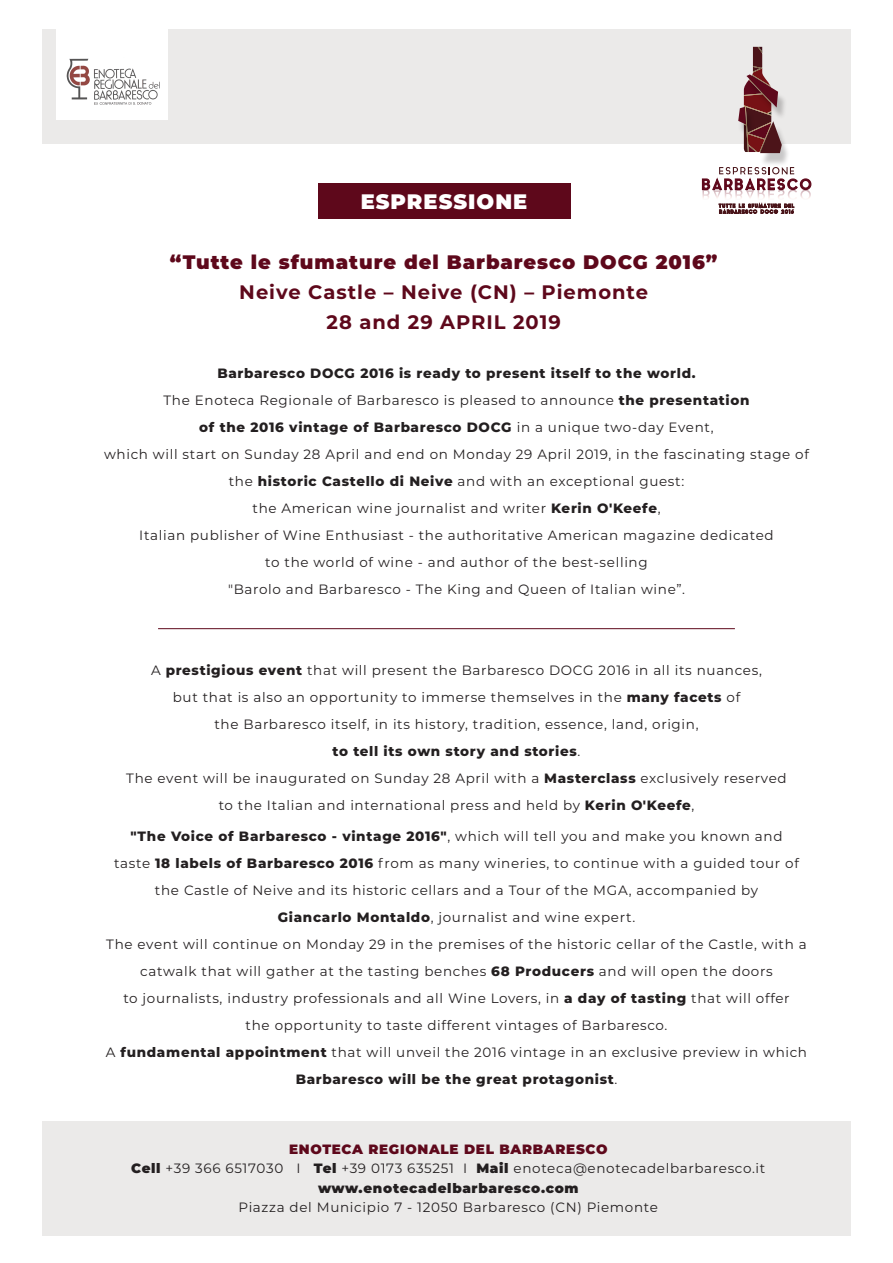
<style>
.page{position:relative;width:893px;height:1263px;background:#fff}
.page>*{position:absolute;margin:0;border:0;box-sizing:border-box;transform-origin:0 0}
.t1{font:900 20.85px "Montserrat";letter-spacing:.05em;color:#fff}
.t2{font:700 19.5px/30px "Montserrat";letter-spacing:.05em;color:#5e081b;text-align:center}
.t3{font:900 19.5px "Montserrat";letter-spacing:.05em;color:#5e081b}
.t4{font:13.5px/27px "Montserrat";letter-spacing:.05em;color:#231f20;text-align:center}
.s1{font-weight:800}
.s2{font-weight:900;color:#5e081b}
.s3{font-weight:900}
</style>
<div class="page">
<div style="left:42px;top:1121px;width:809px;height:115px;background:#ebeae9"></div>
<div style="left:42px;top:29px;width:809px;height:115px;background:#ebeae9"></div>
<div style="left:318px;top:183px;width:252px;height:36px;background:#5e081b"></div>
<img style="left:760px;top:137px;width:28px;height:27px">
<img style="left:782px;top:98px;width:3px;height:17px">
<svg style="left:738px;top:47px;width:44px;height:106px"></svg>
<svg style="left:701px;top:167px;width:111px;height:47px"></svg>
<div style="left:57px;top:16px;width:111px;height:104px;background:#fff"></div>
<img style="left:66px;top:58px;width:94px;height:47px">
<hr style="left:158px;top:628px;width:577px;height:1px;background:#5e081b">
<h1 class="t1" style="left:361px;top:186px;width:168px">ESPRESSIONE</h1>
<h2 class="t3" style="left:170px;top:248px;width:549px">“Tutte le sfumature del Barbaresco DOCG 2016”</h2>
<h2 class="t2" style="left:239px;top:276px;width:410px">Neive Castle – Neive (CN) – Piemonte<br>28 and 29 APRIL 2019</h2>
<p class="t4" style="left:104px;top:359px;width:706px"><span class="s1">Barbaresco DOCG 2016 is ready to present itself to the world.<br></span>The Enoteca Regionale of Barbaresco is pleased to announce <span class="s1">the presentation<br>of the 2016 vintage of Barbaresco DOCG</span> in a unique two-day Event,<br>which will start on Sunday 28 April and end on Monday 29 April 2019, in the fascinating stage of the <span class="s1">historic Castello di Neive</span> and with an exceptional guest:<br>the American wine journalist and writer <span class="s1">Kerin O'Keefe</span>,<br>Italian publisher of Wine Enthusiast - the authoritative American magazine dedicated<br>to the world of wine - and author of the best-selling<br>"Barolo and Barbaresco - The King and Queen of Italian wine”.</p>
<p class="t4" style="left:126px;top:656px;width:662px">A <span class="s1">prestigious event</span> that will present the Barbaresco DOCG 2016 in all its nuances,<br>but that is also an opportunity to immerse themselves in the <span class="s1">many facets</span> of<br>the Barbaresco itself, in its history, tradition, essence, land, origin,<br><span class="s1">to tell its own story and stories</span>.<br>The event will be inaugurated on Sunday 28 April with a <span class="s1">Masterclass</span> exclusively reserved to the Italian and international press and held by <span class="s1">Kerin O'Keefe</span>,</p>
<p class="t4" style="left:106px;top:823px;width:703px"><span class="s1">"The Voice of Barbaresco - vintage 2016"</span>, which will tell you and make you known and<br>taste <span class="s1">18 labels of Barbaresco 2016</span> from as many wineries, to continue with a guided tour of the Castle of Neive and its historic cellars and a Tour of the MGA, accompanied by<br><span class="s1">Giancarlo Montaldo</span>, journalist and wine expert.<br>The event will continue on Monday 29 in the premises of the historic cellar of the Castle, with a catwalk that will gather at the tasting benches <span class="s1">68 Producers</span> and will open the doors<br>to journalists, industry professionals and all Wine Lovers, in <span class="s1">a day of tasting</span> that will offer<br>the opportunity to taste different vintages of Barbaresco.<br>A <span class="s1">fundamental appointment</span> that will unveil the 2016 vintage in an exclusive preview in which <span class="s1">Barbaresco will be the great protagonist</span>.</p>
<p class="t4" style="left:131px;top:1139px;width:636px;line-height:19.5px"><span class="s2">ENOTECA REGIONALE DEL BARBARESCO<br></span><span class="s3">Cell</span> +39 366 6517030 I <span class="s3">Tel</span> +39 0173 635251 I <span class="s3">Mail</span> enoteca@enotecadelbarbaresco.it <span class="s3">www.enotecadelbarbaresco.com</span></p>
<p class="t4" style="left:239px;top:1194px;width:421px">Piazza del Municipio 7 - 12050 Barbaresco (CN) Piemonte</p>
</div>
